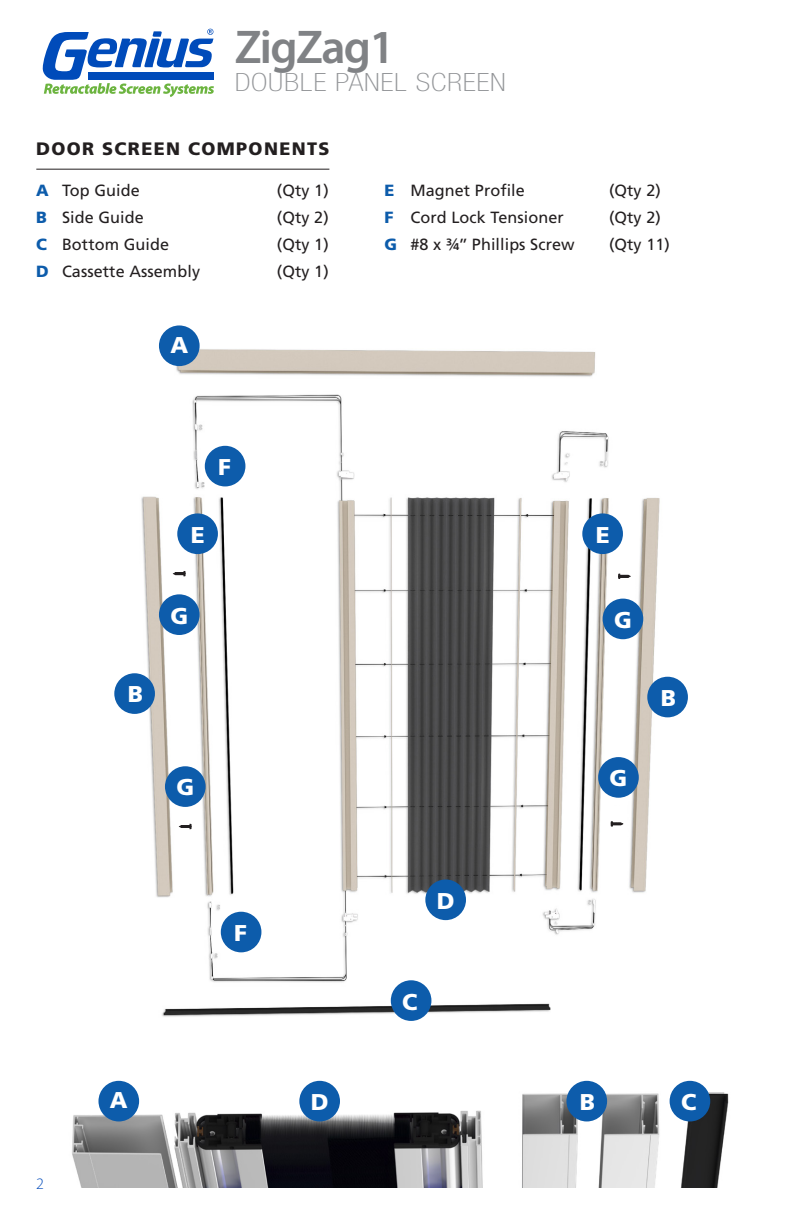
<style>
.page{position:relative;width:792px;height:1224px;background:#fff}
.page>*{position:absolute;margin:0;border:0;box-sizing:border-box;transform-origin:0 0}
.t1{font:600 47.6px "Myriad Pro";letter-spacing:-.035em;color:#808285}
.t2{font:100 condensed 25.2px "Helvetica Neue";letter-spacing:.025em;color:#939598;scale:1.2 1}
.t3{font:900 22.8px "Frutiger";color:#fff}
.t4{font:900 18px "Frutiger";letter-spacing:.075em;color:#231f20}
.t5{font:16.2px "Frutiger";letter-spacing:.005em;color:#231f20}
.t6{font:300 16px "Myriad Pro";color:#004aba}
.s1{font-weight:900;color:#0d5cab}
</style>
<div class="page">
<img style="left:114px;top:332px;width:574px;height:686px">
<img style="left:72px;top:1080px;width:657px;height:108px">
<div style="left:159px;top:325px;width:41px;height:41px;background:#0d5cab;border-radius:50%"></div>
<div style="left:98px;top:1081px;width:41px;height:40px;background:#0d5cab;border-radius:50%"></div>
<div style="left:391px;top:980px;width:40px;height:41px;background:#0d5cab;border-radius:50%"></div>
<div style="left:670px;top:1081px;width:40px;height:40px;background:#0d5cab;border-radius:50%"></div>
<div style="left:425px;top:879px;width:41px;height:41px;background:#0d5cab;border-radius:50%"></div>
<div style="left:299px;top:1081px;width:41px;height:40px;background:#0d5cab;border-radius:50%"></div>
<div style="left:114px;top:673px;width:41px;height:41px;background:#0d5cab;border-radius:50%"></div>
<div style="left:566px;top:1081px;width:41px;height:40px;background:#0d5cab;border-radius:50%"></div>
<div style="left:647px;top:677px;width:41px;height:40px;background:#0d5cab;border-radius:50%"></div>
<div style="left:205px;top:446px;width:40px;height:40px;background:#0d5cab;border-radius:50%"></div>
<div style="left:221px;top:912px;width:40px;height:40px;background:#0d5cab;border-radius:50%"></div>
<div style="left:159px;top:594px;width:41px;height:41px;background:#0d5cab;border-radius:50%"></div>
<div style="left:603px;top:599px;width:40px;height:40px;background:#0d5cab;border-radius:50%"></div>
<div style="left:598px;top:757px;width:41px;height:41px;background:#0d5cab;border-radius:50%"></div>
<div style="left:165px;top:766px;width:41px;height:41px;background:#0d5cab;border-radius:50%"></div>
<div style="left:177px;top:513px;width:41px;height:41px;background:#0d5cab;border-radius:50%"></div>
<div style="left:582px;top:513px;width:41px;height:41px;background:#0d5cab;border-radius:50%"></div>
<hr style="left:36px;top:169px;width:293px;height:1px;background:#231f20">
<svg style="left:42px;top:29px;width:172px;height:68px"></svg>
<div style="left:618px;top:559px;width:12px;height:35px;background:#fff"></div>
<div style="left:611px;top:806px;width:12px;height:36px;background:#fff"></div>
<div style="left:180px;top:809px;width:11px;height:35px;background:#fff"></div>
<div style="left:174px;top:556px;width:11px;height:35px;background:#fff"></div>
<svg style="left:618px;top:574px;width:13px;height:5px"></svg>
<svg style="left:611px;top:821px;width:12px;height:5px"></svg>
<svg style="left:179px;top:824px;width:12px;height:5px"></svg>
<svg style="left:173px;top:571px;width:12px;height:5px"></svg>
<p class="t1" style="left:235px;top:17px;width:162px">ZigZag1</p>
<p class="t2" style="left:235px;top:68px;width:227px">DOUBLE PANEL SCREEN</p>
<p class="t4" style="left:36px;top:138px;width:295px">DOOR SCREEN COMPONENTS</p>
<p class="t5" style="left:36px;top:181px;width:105px"><span class="s1">A</span> Top Guide</p>
<p class="t5" style="left:36px;top:208px;width:109px"><span class="s1">B</span> Side Guide</p>
<p class="t5" style="left:36px;top:235px;width:135px"><span class="s1">C</span> Bottom Guide</p>
<p class="t5" style="left:36px;top:262px;width:166px"><span class="s1">D</span> Cassette Assembly</p>
<p class="t5" style="left:277px;top:181px;width:53px">(Qty 1)</p>
<p class="t5" style="left:277px;top:208px;width:53px">(Qty 2)</p>
<p class="t5" style="left:277px;top:235px;width:53px">(Qty 1)</p>
<p class="t5" style="left:277px;top:262px;width:53px">(Qty 1)</p>
<p class="t3" style="left:170px;top:331px;width:19px">A</p>
<p class="t5" style="left:384px;top:181px;width:142px"><span class="s1">E</span> Magnet Profile</p>
<p class="t5" style="left:384px;top:208px;width:181px"><span class="s1">F</span> Cord Lock Tensioner</p>
<p class="t5" style="left:384px;top:235px;width:192px"><span class="s1">G</span> #8 x ¾’’ Phillips Screw</p>
<p class="t5" style="left:609px;top:181px;width:53px">(Qty 2)</p>
<p class="t5" style="left:609px;top:208px;width:53px">(Qty 2)</p>
<p class="t5" style="left:609px;top:235px;width:62px">(Qty 11)</p>
<p class="t3" style="left:218px;top:453px;width:14px">F</p>
<p class="t3" style="left:191px;top:521px;width:15px">E</p>
<p class="t3" style="left:596px;top:521px;width:15px">E</p>
<p class="t6" style="left:36px;top:1175px;width:9px">2</p>
<p class="t3" style="left:128px;top:681px;width:17px">B</p>
<p class="t3" style="left:170px;top:602px;width:19px">G</p>
<p class="t3" style="left:614px;top:606px;width:19px">G</p>
<p class="t3" style="left:176px;top:774px;width:19px">G</p>
<p class="t3" style="left:610px;top:765px;width:19px">G</p>
<p class="t3" style="left:661px;top:684px;width:17px">B</p>
<p class="t3" style="left:110px;top:1086px;width:19px">A</p>
<p class="t3" style="left:234px;top:919px;width:14px">F</p>
<p class="t3" style="left:311px;top:1088px;width:19px">D</p>
<p class="t3" style="left:437px;top:887px;width:19px">D</p>
<p class="t3" style="left:402px;top:988px;width:17px">C</p>
<p class="t3" style="left:580px;top:1088px;width:17px">B</p>
<p class="t3" style="left:681px;top:1088px;width:17px">C</p>
</div>
